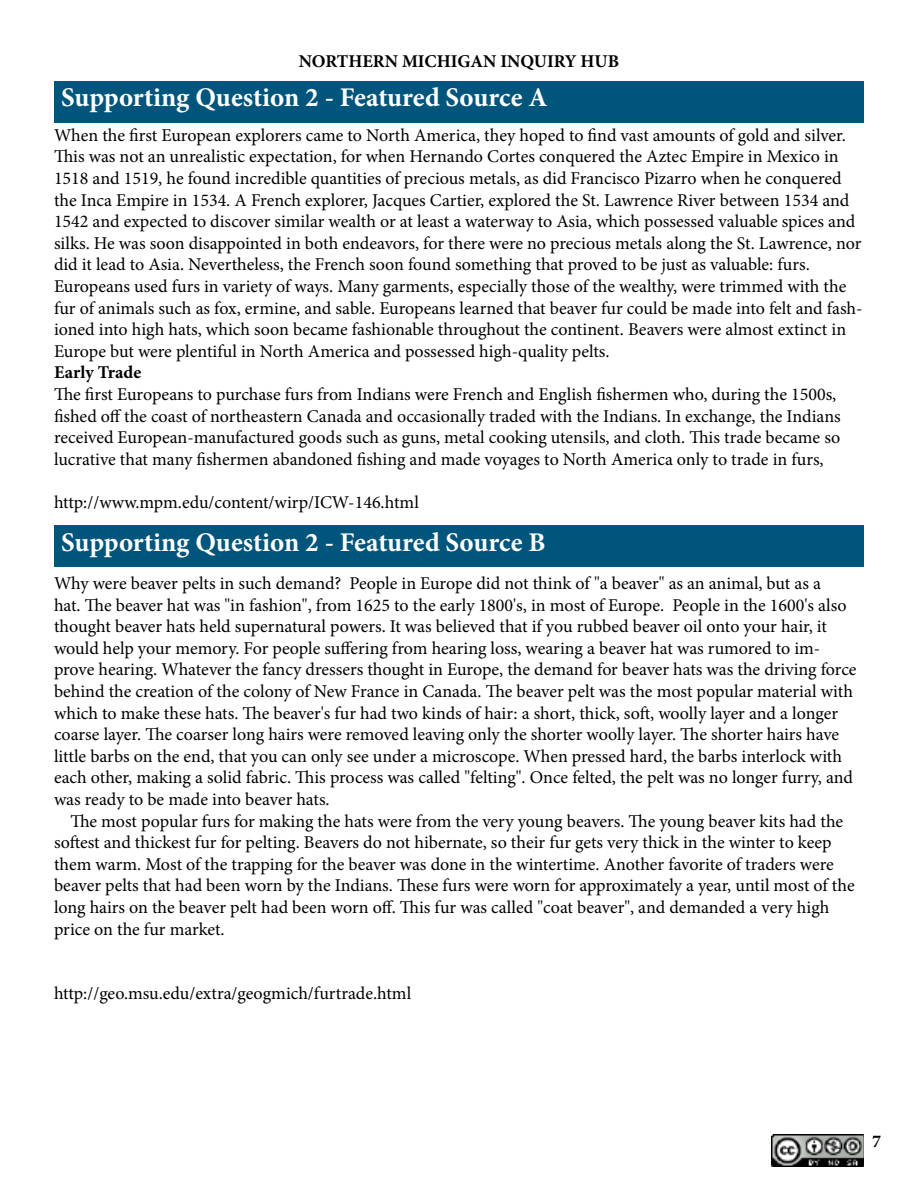
<style>
.page{position:relative;width:918px;height:1188px;background:#fff}
.page>*{position:absolute;margin:0;border:0;box-sizing:border-box;transform-origin:0 0}
.t1{font:700 27px "Minion Pro";letter-spacing:-.005em;color:#fff}
.t2{font:18px/21.6px "Minion Pro";color:#000}
.t3{font:700 18px "Minion Pro";color:#000}
</style>
<div class="page">
<img style="left:772px;top:1134px;width:92px;height:33px">
<div style="left:54px;top:81px;width:810px;height:41px;background:#00557c"></div>
<div style="left:54px;top:526px;width:810px;height:41px;background:#00557c"></div>
<p class="t3" style="left:299px;top:49px;width:322px">NORTHERN MICHIGAN INQUIRY HUB</p>
<h1 class="t1" style="left:61px;top:78px;width:488px">Supporting Question 2 - Featured Source A</h1>
<p class="t2" style="left:54px;top:124px;width:810px">When the first European explorers came to North America, they hoped to find vast amounts of gold and silver.<br>This was not an unrealistic expectation, for when Hernando Cortes conquered the Aztec Empire in Mexico in 1518 and 1519, he found incredible quantities of precious metals, as did Francisco Pizarro when he conquered the Inca Empire in 1534. A French explorer, Jacques Cartier, explored the St. Lawrence River between 1534 and 1542 and expected to discover similar wealth or at least a waterway to Asia, which possessed valuable spices and silks. He was soon disappointed in both endeavors, for there were no precious metals along the St. Lawrence, nor did it lead to Asia. Nevertheless, the French soon found something that proved to be just as valuable: furs.<br>Europeans used furs in variety of ways. Many garments, especially those of the wealthy, were trimmed with the fur of animals such as fox, ermine, and sable. Europeans learned that beaver fur could be made into felt and fash&shy;ioned into high hats, which soon became fashionable throughout the continent. Beavers were almost extinct in Europe but were plentiful in North America and possessed high-quality pelts.</p>
<p class="t3" style="left:54px;top:360px;width:89px">Early Trade</p>
<p class="t2" style="left:54px;top:384px;width:788px">The first Europeans to purchase furs from Indians were French and English fishermen who, during the 1500s, fished off the coast of northeastern Canada and occasionally traded with the Indians. In exchange, the Indians received European-manufactured goods such as guns, metal cooking utensils, and cloth. This trade became so lucrative that many fishermen abandoned fishing and made voyages to North America only to trade in furs,</p>
<p class="t2" style="left:54px;top:492px;width:366px">http://www.mpm.edu/content/wirp/ICW-146.html</p>
<h1 class="t1" style="left:61px;top:523px;width:486px">Supporting Question 2 - Featured Source B</h1>
<p class="t2" style="left:54px;top:573px;width:804px">Why were beaver pelts in such demand? People in Europe did not think of "a beaver" as an animal, but as a<br>hat. The beaver hat was "in fashion", from 1625 to the early 1800's, in most of Europe. People in the 1600's also thought beaver hats held supernatural powers. It was believed that if you rubbed beaver oil onto your hair, it would help your memory. For people suffering from hearing loss, wearing a beaver hat was rumored to im&shy;prove hearing. Whatever the fancy dressers thought in Europe, the demand for beaver hats was the driving force behind the creation of the colony of New France in Canada. The beaver pelt was the most popular material with which to make these hats. The beaver's fur had two kinds of hair: a short, thick, soft, woolly layer and a longer coarse layer. The coarser long hairs were removed leaving only the shorter woolly layer. The shorter hairs have little barbs on the end, that you can only see under a microscope. When pressed hard, the barbs interlock with each other, making a solid fabric. This process was called "felting". Once felted, the pelt was no longer furry, and was ready to be made into beaver hats.</p>
<p class="t2" style="left:54px;top:810px;width:802px;text-indent:16px">The most popular furs for making the hats were from the very young beavers. The young beaver kits had the softest and thickest fur for pelting. Beavers do not hibernate, so their fur gets very thick in the winter to keep them warm. Most of the trapping for the beaver was done in the wintertime. Another favorite of traders were beaver pelts that had been worn by the Indians. These furs were worn for approximately a year, until most of the long hairs on the beaver pelt had been worn off. This fur was called "coat beaver", and demanded a very high price on the fur market.</p>
<p class="t2" style="left:54px;top:983px;width:359px">http://geo.msu.edu/extra/geogmich/furtrade.html</p>
<p class="t3" style="left:872px;top:1129px;width:10px">7</p>
</div>
